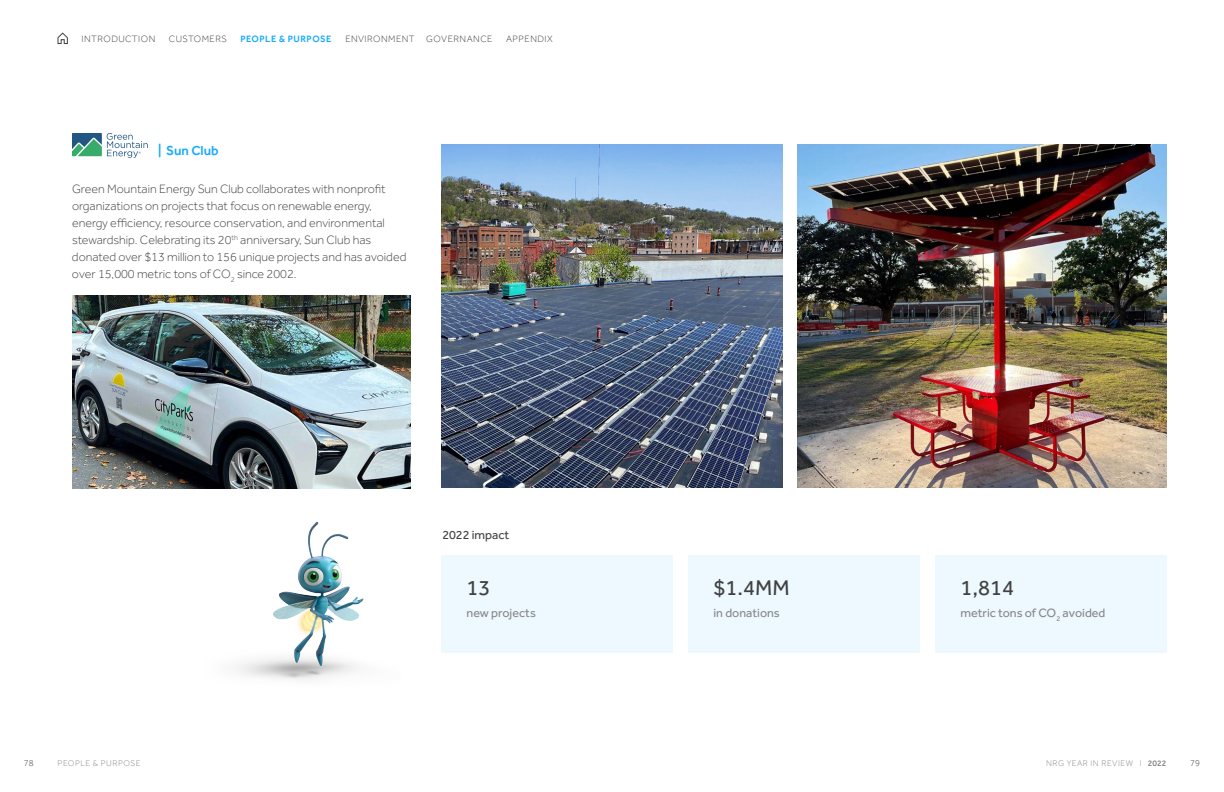
<style>
.page{position:relative;width:1224px;height:792px;background:#fff}
.page>*{position:absolute;margin:0;border:0;box-sizing:border-box;transform-origin:0 0}
.Numbers_Fact_1st_line_Blk{font:22px "Effra";color:#414141}
.Subhead_MidBlue{font:500 13.5px "Effra";color:#18aafd}
.Body_Copy_Blk{font:300 12.5px/17px "Effra";color:#414141}
.Numbers_Fact_2nd_Line_Gray{font:12.5px "Effra";color:#888}
.Sub_Subhead_Dark_Gray{font:12.5px "Effra";color:#414141}
.t1{font:300 9.5px "Effra";letter-spacing:.05em;color:#414141}
.t2{font:500 9.5px "Effra";letter-spacing:.05em;color:#18aafd}
.t3{font:300 9px "Effra";color:#414141}
.t4{font:300 8.5px "Effra";letter-spacing:.06em;color:#888}
.s1{font-weight:500}
</style>
<div class="page">
<svg style="left:72px;top:133px;width:76px;height:25px"></svg>
<div style="left:935px;top:555px;width:231px;height:98px;background:#edf8ff"></div>
<div style="left:688px;top:555px;width:231px;height:98px;background:#edf8ff"></div>
<div style="left:441px;top:555px;width:231px;height:98px;background:#edf8ff"></div>
<img style="left:441px;top:144px;width:342px;height:343px">
<img style="left:797px;top:144px;width:369px;height:343px">
<img style="left:73px;top:295px;width:337px;height:193px">
<img style="left:236px;top:521px;width:128px;height:159px">
<svg style="left:57px;top:32px;width:11px;height:12px"></svg>
<p class="t1" style="left:82px;top:34px;width:75px">INTRODUCTION</p>
<p class="t1" style="left:169px;top:34px;width:59px">CUSTOMERS</p>
<p class="t2" style="left:240px;top:34px;width:93px">PEOPLE &amp; PURPOSE</p>
<p class="t1" style="left:345px;top:34px;width:149px">ENVIRONMENT GOVERNANCE</p>
<p class="t1" style="left:506px;top:34px;width:48px">APPENDIX</p>
<p class="Subhead_MidBlue" style="left:158px;top:143px;width:62px">| Sun Club</p>
<p class="Body_Copy_Blk" style="left:72px;top:180px;width:336px">Green Mountain Energy Sun Club collaborates with nonprofit organizations on projects that focus on renewable energy, energy efficiency, resource conservation, and environmental stewardship. Celebrating its 20<sup>th</sup> anniversary, Sun Club has donated over $13 million to 156 unique projects and has avoided over 15,000 metric tons of CO<sub>2</sub> since 2002.</p>
<p class="Sub_Subhead_Dark_Gray" style="left:442px;top:527px;width:69px">2022 impact</p>
<p class="Numbers_Fact_1st_line_Blk" style="left:467px;top:575px;width:25px">13</p>
<p class="Numbers_Fact_2nd_Line_Gray" style="left:467px;top:605px;width:71px">new projects</p>
<p class="Numbers_Fact_1st_line_Blk" style="left:714px;top:575px;width:78px">$1.4MM</p>
<p class="Numbers_Fact_2nd_Line_Gray" style="left:714px;top:605px;width:68px">in donations</p>
<p class="Numbers_Fact_1st_line_Blk" style="left:960px;top:575px;width:55px">1,814</p>
<p class="Numbers_Fact_2nd_Line_Gray" style="left:960px;top:605px;width:147px">metric tons of CO<sub>2</sub> avoided</p>
<p class="t3" style="left:24px;top:758px;width:11px">78</p>
<p class="t4" style="left:58px;top:758px;width:84px">PEOPLE &amp; PURPOSE</p>
<p class="t4" style="left:1046px;top:758px;width:122px">NRG YEAR IN REVIEW I <span class="s1">2022</span></p>
<p class="t3" style="left:1190px;top:758px;width:11px">79</p>
</div>
